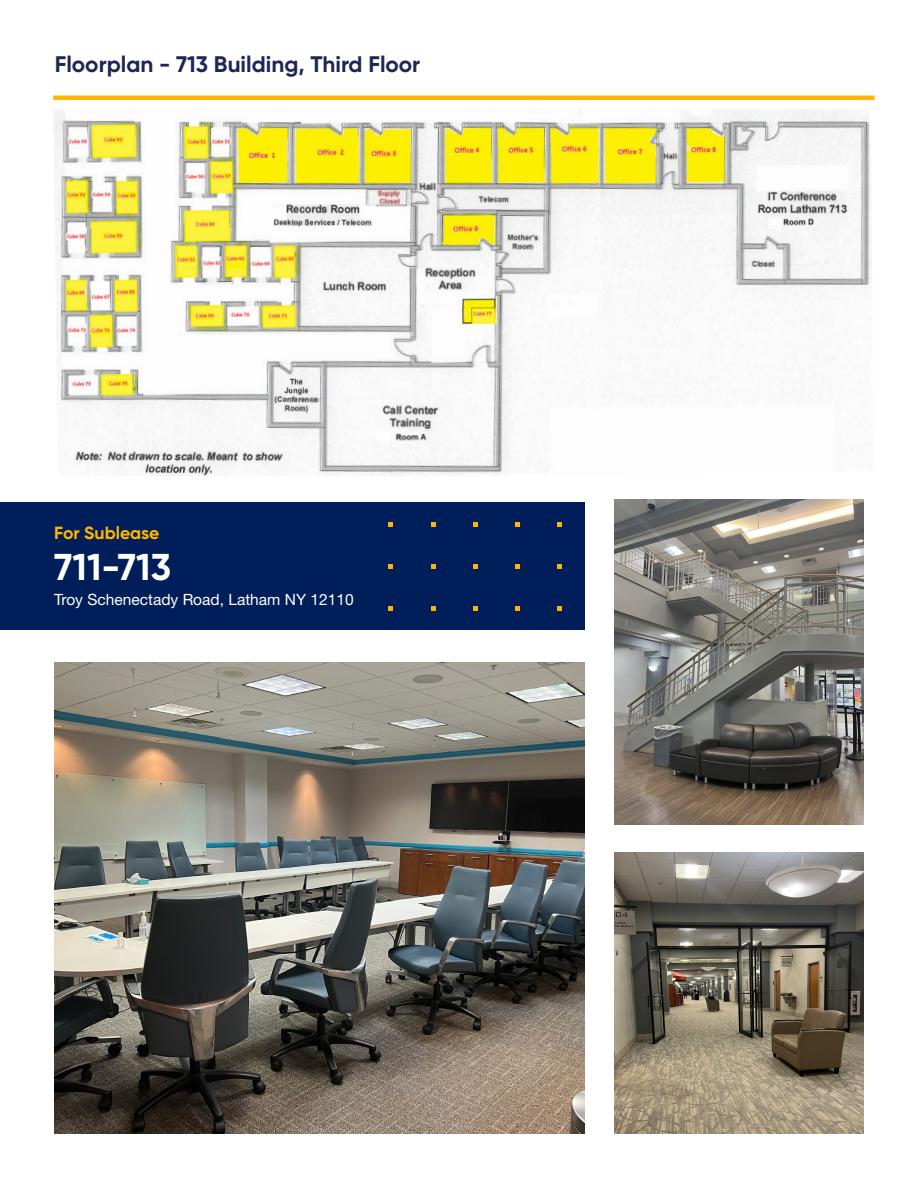
<style>
.page{position:relative;width:918px;height:1188px;background:#fff}
.page>*{position:absolute;margin:0;border:0;box-sizing:border-box;transform-origin:0 0}
.t1{font:700 37.35px "Gilroy";letter-spacing:.005em;color:#fff}
.t2{font:700 22.5px "Gilroy";color:#1d2757}
.t3{font:700 17.55px "Gilroy";color:#ffb600}
.t4{font:15.6px "Helvetica Neue LT Std";color:#fff}
</style>
<div class="page">
<img style="left:615px;top:500px;width:249px;height:325px">
<img style="left:54px;top:662px;width:531px;height:472px">
<div style="left:0;top:502px;width:585px;height:128px;background:#001e5a"></div>
<svg style="left:431px;top:606px;width:4px;height:5px"></svg>
<svg style="left:431px;top:564px;width:4px;height:5px"></svg>
<svg style="left:431px;top:522px;width:4px;height:5px"></svg>
<svg style="left:473px;top:606px;width:5px;height:5px"></svg>
<svg style="left:473px;top:564px;width:5px;height:5px"></svg>
<svg style="left:473px;top:522px;width:5px;height:5px"></svg>
<svg style="left:557px;top:606px;width:5px;height:5px"></svg>
<svg style="left:557px;top:564px;width:5px;height:5px"></svg>
<svg style="left:557px;top:522px;width:5px;height:5px"></svg>
<svg style="left:515px;top:606px;width:5px;height:5px"></svg>
<svg style="left:515px;top:564px;width:5px;height:5px"></svg>
<svg style="left:515px;top:522px;width:5px;height:5px"></svg>
<svg style="left:389px;top:606px;width:4px;height:5px"></svg>
<svg style="left:389px;top:564px;width:4px;height:5px"></svg>
<svg style="left:389px;top:522px;width:4px;height:5px"></svg>
<img style="left:615px;top:853px;width:249px;height:281px">
<img style="left:53px;top:110px;width:819px;height:366px">
<hr style="left:53px;top:96px;width:822px;height:4px;background:#ffb600">
<h2 class="t2" style="left:55px;top:50px;width:367px">Floorplan - 713 Building, Third Floor</h2>
<p class="t3" style="left:54px;top:522px;width:107px">For Sublease</p>
<h1 class="t1" style="left:54px;top:543px;width:119px">711-713</h1>
<p class="t4" style="left:54px;top:590px;width:301px">Troy Schenectady Road, Latham NY 12110</p>
</div>
